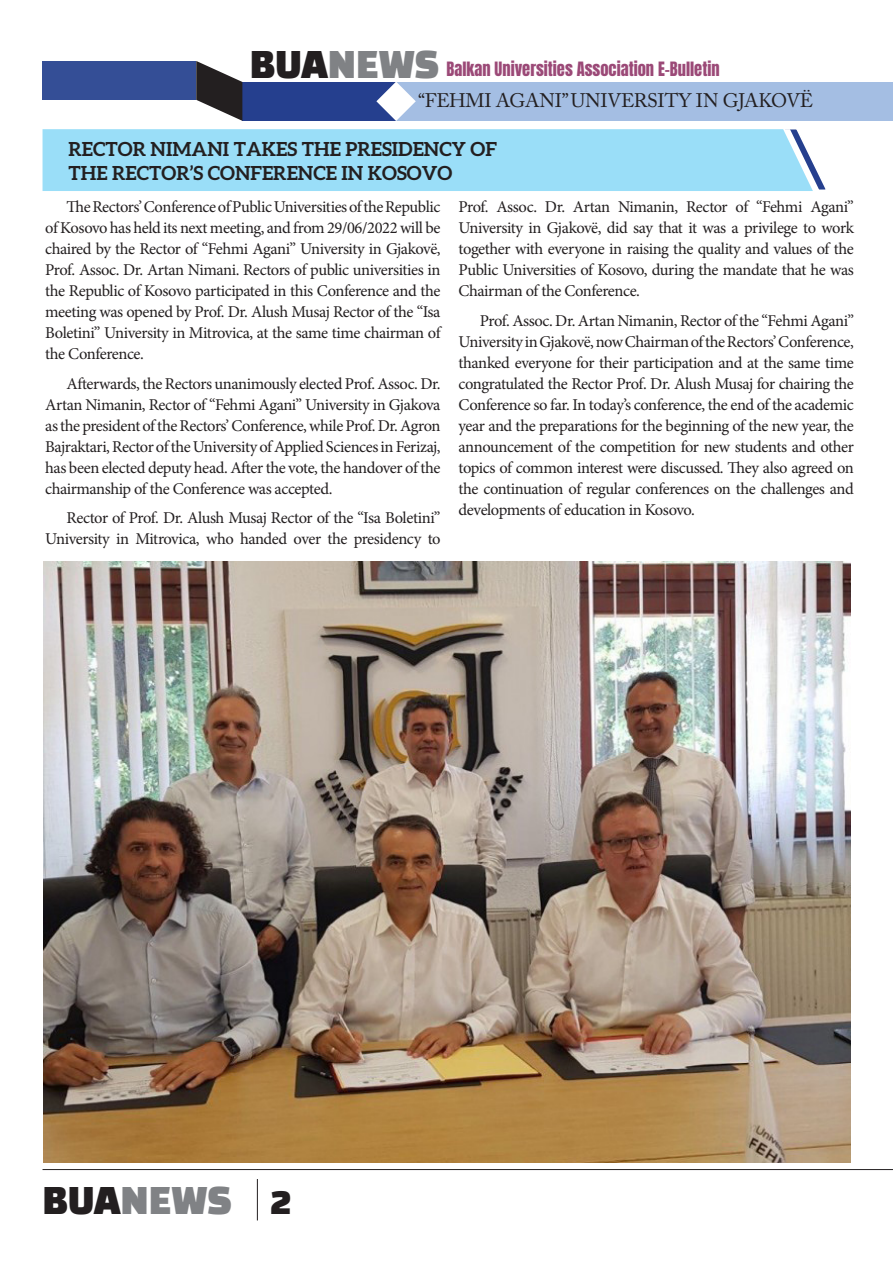
<style>
.page{position:relative;width:893px;height:1263px;background:#fff}
.page>*{position:absolute;margin:0;border:0;box-sizing:border-box;transform-origin:0 0}
.t1{font:36px "Black Han Sans";color:#231f20}
.İçerik_Metin{font:700 19.5px/23.4px "Aleo";color:#231f20}
.İçerik_Metin-2{font:19.5px "Adobe Caslon Pro";letter-spacing:-.01em;color:#231f20}
.İçerik_Metin-3{font:16.5px/21px "Minion Pro";letter-spacing:-.03em;color:#231f20;text-align:justify}
.t2{font:16.5px "Anton";color:#9b4977}
.s1{font-family:"Black Han Sans";font-size:36px;color:#231f20}
.s2{font-family:"Black Han Sans";font-size:36px;color:#808285}
.s3{color:#808285}
</style>
<div class="page">
<div style="left:43px;top:61px;width:153px;height:39px;background:#344e96"></div>
<div style="left:242px;top:82px;width:154px;height:39px;background:#253f8e"></div>
<div style="left:396px;top:82px;width:497px;height:39px;background:#a4bee3"></div>
<svg style="left:196px;top:61px;width:46px;height:60px"></svg>
<svg style="left:376px;top:82px;width:40px;height:39px"></svg>
<hr style="left:257px;top:1179px;width:1px;height:41px;background:#231f20">
<hr style="left:43px;top:1169px;width:850px;height:1px;background:#231f20">
<svg style="left:813px;top:164px;width:13px;height:26px"></svg>
<div style="left:43px;top:129px;width:770px;height:62px;background:#9adef8"></div>
<img style="left:44px;top:561px;width:807px;height:601px">
<p class="t2" style="left:250px;top:61px;width:471px"><span class="s1">BUA</span><span class="s2">NEWS</span> Balkan Universities Association E-Bulletin</p>
<p class="İçerik_Metin-2" style="left:418px;top:89px;width:397px">“FEHMI AGANI” UNIVERSITY IN GJAKOVË</p>
<p class="İçerik_Metin" style="left:69px;top:138px;width:430px">RECTOR NIMANI TAKES THE PRESIDENCY OF<br>THE RECTOR’S CONFERENCE IN KOSOVO</p>
<p class="İçerik_Metin-3" style="left:45px;top:196px;width:397px;text-indent:21px">The Rectors’ Conference of Public Universities of the Republic of Kosovo has held its next meeting, and from 29/06/2022 will be chaired by the Rector of “Fehmi Agani” University in Gjakovë, Prof. Assoc. Dr. Artan Nimani. Rectors of public universities in the Republic of Kosovo participated in this Conference and the meeting was opened by Prof. Dr. Alush Musaj Rector of the “Isa Boletini” University in Mitrovica, at the same time chairman of the Conference.</p>
<p class="İçerik_Metin-3" style="left:45px;top:373px;width:397px;text-indent:21px">Afterwards, the Rectors unanimously elected Prof. Assoc. Dr.<br>Artan Nimanin, Rector of “Fehmi Agani” University in Gjakova as the president of the Rectors’ Conference, while Prof. Dr. Agron Bajraktari, Rector of the University of Applied Sciences in Ferizaj, has been elected deputy head. After the vote, the handover of the chairmanship of the Conference was accepted.</p>
<p class="İçerik_Metin-3" style="left:45px;top:508px;width:397px;text-align:right">Rector of Prof. Dr. Alush Musaj Rector of the “Isa Boletini”<br>University in Mitrovica, who handed over the presidency to</p>
<p class="İçerik_Metin-3" style="left:459px;top:196px;width:397px">Prof. Assoc. Dr. Artan Nimanin, Rector of “Fehmi Agani” University in Gjakovë, did say that it was a privilege to work together with everyone in raising the quality and values of the Public Universities of Kosovo, during the mandate that he was Chairman of the Conference.</p>
<p class="İçerik_Metin-3" style="left:459px;top:310px;width:397px;text-indent:21px">Prof. Assoc. Dr. Artan Nimanin, Rector of the “Fehmi Agani” University in Gjakovë, now Chairman of the Rectors’ Conference, thanked everyone for their participation and at the same time congratulated the Rector Prof. Dr. Alush Musaj for chairing the Conference so far. In today’s conference, the end of the academic year and the preparations for the beginning of the new year, the announcement of the competition for new students and other topics of common interest were discussed. They also agreed on the continuation of regular conferences on the challenges and developments of education in Kosovo.</p>
<h1 class="t1" style="left:43px;top:1184px;width:251px">BUA<span class="s3">NEWS</span> 2</h1>
</div>
